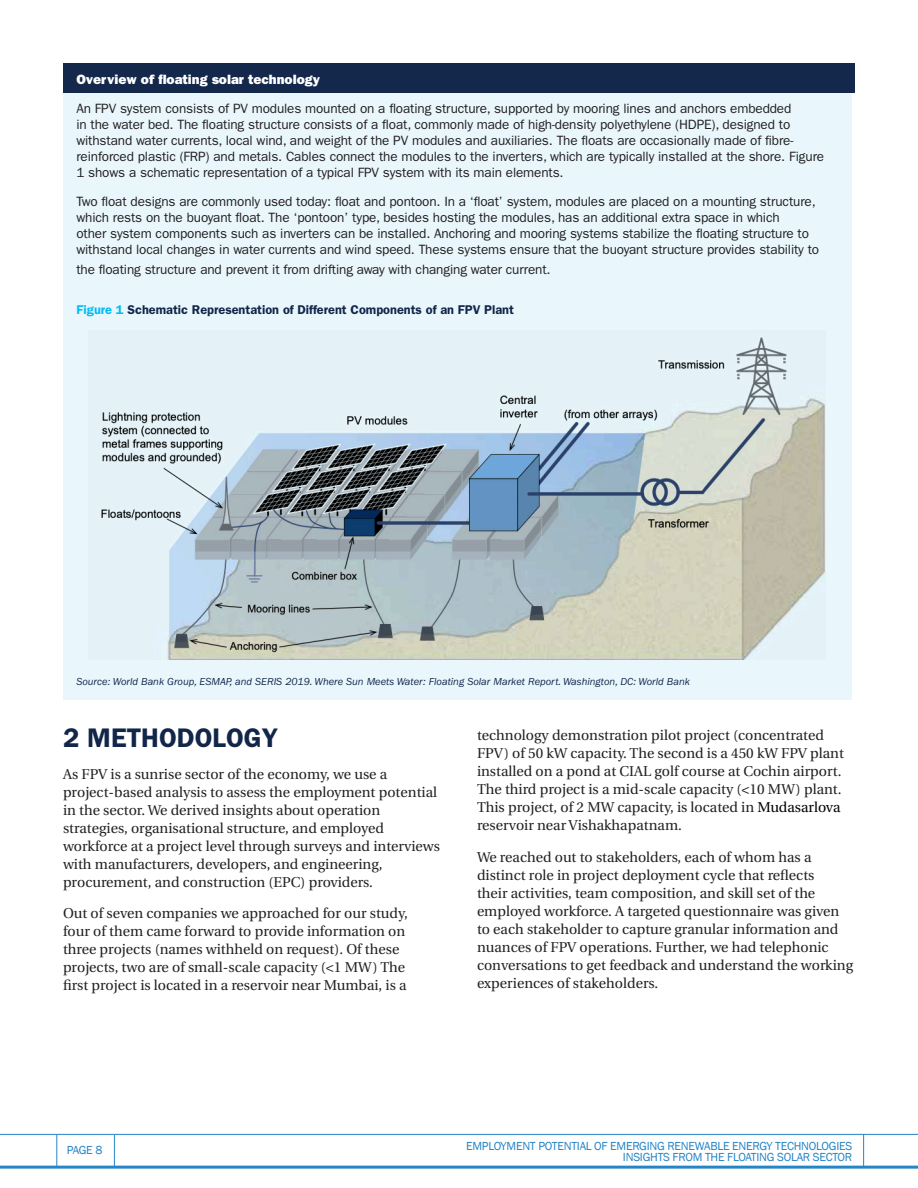
<style>
.page{position:relative;width:918px;height:1188px;background:#fff}
.page>*{position:absolute;margin:0;border:0;box-sizing:border-box;transform-origin:0 0}
.t1{font:600 27px "ITC Franklin Gothic Std";color:#122649}
.body{font:14.25px/18px "Utopia";color:#231f20}
.Body{font:13.5px/16.2px "ITC Franklin Gothic Std";letter-spacing:-.01em;color:#231f20}
.t2{font:13.5px "ITC Franklin Gothic Std Hvy";color:#fff}
.Fig{font:600 12.75px "ITC Franklin Gothic Std";color:#122649}
.t3{font:12px/11.4px "Franklin Gothic";letter-spacing:-.02em;color:#2484c6;text-align:right}
.Fig-2{font:italic 10.5px "ITC Franklin Gothic Std";color:#122649}
.s1{color:#01bdf2}
.s2{color:#000}
</style>
<div class="page">
<hr style="left:56px;top:1135px;width:1px;height:31px;background:#2485c7">
<hr style="left:114px;top:1135px;width:1px;height:31px;background:#2485c7">
<hr style="left:0;top:1166px;width:918px;height:3px;background:#2485c7">
<hr style="left:0;top:1134px;width:918px;height:1px;background:#2485c7">
<hr style="left:863px;top:1134px;width:1px;height:33px;background:#2485c7">
<div style="left:63px;top:64px;width:789px;height:636px;background:#e9f7fd"></div>
<div style="left:63px;top:63px;width:792px;height:30px;background:#14284b"></div>
<img style="left:101px;top:337px;width:724px;height:322px">
<p class="t2" style="left:76px;top:71px;width:245px">Overview of floating solar technology</p>
<p class="Body" style="left:76px;top:100px;width:749px">An FPV system consists of PV modules mounted on a floating structure, supported by mooring lines and anchors embedded<br>in the water bed. The floating structure consists of a float, commonly made of high-density polyethylene (HDPE), designed to withstand water currents, local wind, and weight of the PV modules and auxiliaries. The floats are occasionally made of fibre&shy;reinforced plastic (FRP) and metals. Cables connect the modules to the inverters, which are typically installed at the shore. Figure 1 shows a schematic representation of a typical FPV system with its main elements.</p>
<p class="Body" style="left:76px;top:193px;width:744px">Two float designs are commonly used today: float and pontoon. In a ‘float’ system, modules are placed on a mounting structure, which rests on the buoyant float. The ‘pontoon’ type, besides hosting the modules, has an additional extra space in which<br>other system components such as inverters can be installed. Anchoring and mooring systems stabilize the floating structure to withstand local changes in water currents and wind speed. These systems ensure that the buoyant structure provides stability to</p>
<p class="Body" style="left:76px;top:261px;width:476px">the floating structure and prevent it from drifting away with changing water current.</p>
<p class="Fig" style="left:76px;top:303px;width:439px"><span class="s1">Figure 1</span> Schematic Representation of Different Components of an FPV Plant</p>
<p class="Fig-2" style="left:76px;top:675px;width:615px">Source: World Bank Group, ESMAP, and SERIS 2019. Where Sun Meets Water: Floating Solar Market Report. Washington, DC: World Bank</p>
<h1 class="t1" style="left:63px;top:722px;width:216px">2 METHODOLOGY</h1>
<p class="body" style="left:63px;top:765px;width:379px">As FPV is a sunrise sector of the economy, we use a project-based analysis to assess the employment potential in the sector. We derived insights about operation strategies, organisational structure, and employed workforce at a project level through surveys and interviews with manufacturers, developers, and engineering, procurement, and construction (EPC) providers.</p>
<p class="body" style="left:63px;top:905px;width:346px">Out of seven companies we approached for our study, four of them came forward to provide information on three projects (names withheld on request). Of these projects, two are of small-scale capacity (&lt;1 MW) The first project is located in a reservoir near Mumbai, is a</p>
<p class="body" style="left:477px;top:727px;width:369px">technology demonstration pilot project (concentrated FPV) of 50 kW capacity. The second is a 450 kW FPV plant installed on a pond at CIAL golf course at Cochin airport.<br>The third project is a mid-scale capacity (&lt;10 MW) plant.<br>This project, of 2 MW capacity, is located in <span class="s2">Mudasarlova </span>reservoir near Vishakhapatnam.</p>
<p class="body" style="left:477px;top:848px;width:378px">We reached out to stakeholders, each of whom has a distinct role in project deployment cycle that reflects<br>their activities, team composition, and skill set of the employed workforce. A targeted questionnaire was given to each stakeholder to capture granular information and nuances of FPV operations. Further, we had telephonic conversations to get feedback and understand the working experiences of stakeholders.</p>
<p class="t3" style="left:67px;top:1145px;width:37px">PAGE 8</p>
<p class="t3" style="left:466px;top:1140px;width:388px">EMPLOYMENT POTENTIAL OF EMERGING RENEWABLE ENERGY TECHNOLOGIES<br>INSIGHTS FROM THE FLOATING SOLAR SECTOR</p>
</div>
